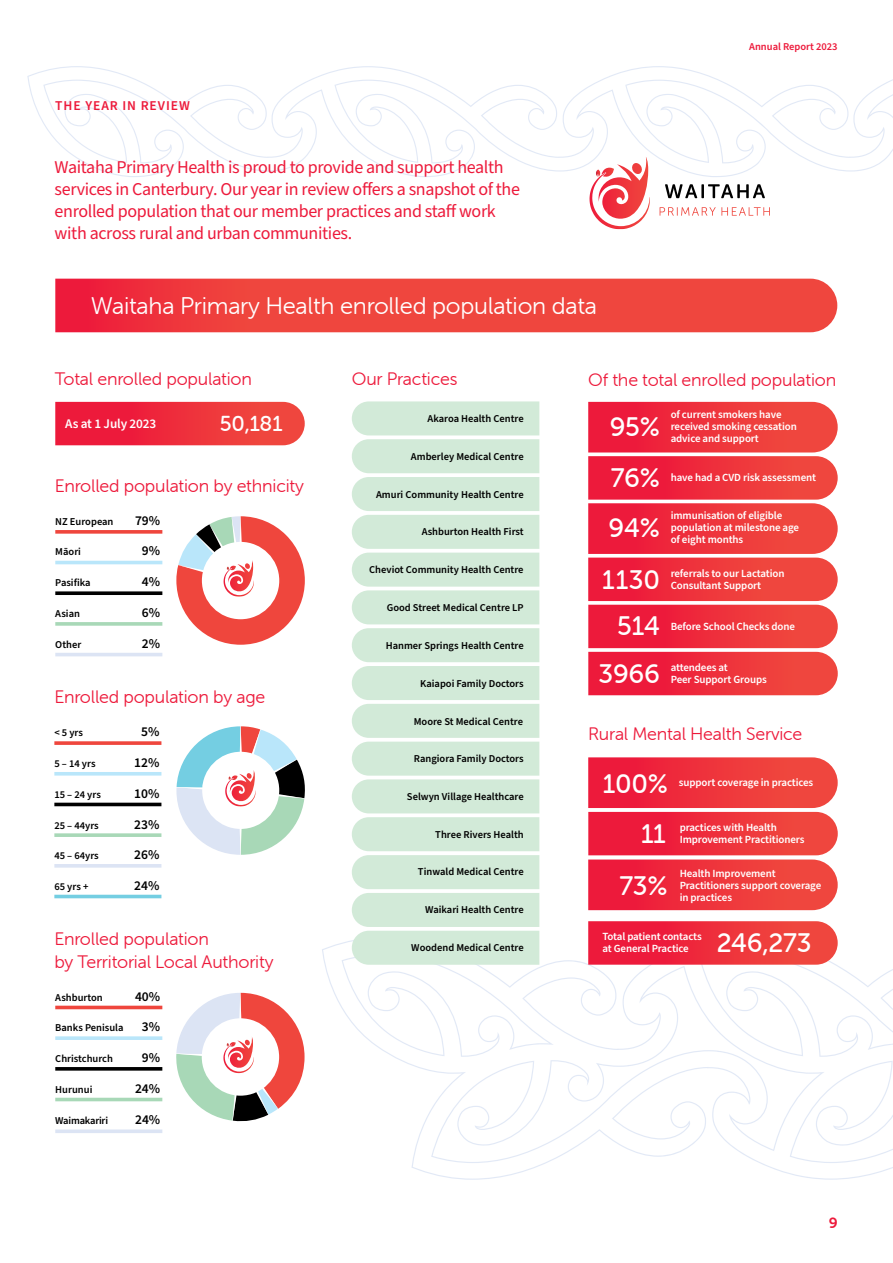
<style>
.page{position:relative;width:893px;height:1263px;background:#fff}
.page>*{position:absolute;margin:0;border:0;box-sizing:border-box;transform-origin:0 0}
.t1{font:26.7px "Museo Sans Rounded 500";letter-spacing:-.01em;color:#fff}
.t2{font:24px "Museo Sans Rounded 300";letter-spacing:-.01em;color:#fff}
.t3{font:21.6px "Museo Sans Rounded 500";color:#fff}
.t4{font:18px/21.8px "Source Sans Pro";letter-spacing:-.02em;color:#ed1a3b}
.t5{font:18px/22.5px "Museo Sans Rounded 300";letter-spacing:-.01em;color:#ed1a3b}
.t6{font:15px "Museo Sans Rounded 700";color:#ed1a3b}
.t7{font:600 13.5px "Source Sans Pro";color:#000}
.t8{font:600 13.5px "Source Sans Pro";letter-spacing:.07em;color:#ed1a3b}
.t9{font:600 13.2px "Source Sans Pro";letter-spacing:-.01em;color:#fff}
.t10{font:600 10.95px/12px "Source Sans Pro";letter-spacing:-.01em;color:#fff}
.t11{font:600 10.5px "Source Sans Pro";color:#000}
.t12{font:600 10.5px "Source Sans Pro";color:#ed1a3b}
.t13{font:600 10.5px "Source Sans Pro";letter-spacing:-.02em;color:#000}
</style>
<div class="page">
<svg style="left:27px;top:66px;width:866px;height:111px"></svg>
<svg style="left:322px;top:937px;width:571px;height:243px"></svg>
<img style="left:589px;top:173px;width:61px;height:56px">
<img style="left:598px;top:157px;width:51px;height:64px">
<svg style="left:660px;top:207px;width:110px;height:9px"></svg>
<svg style="left:665px;top:184px;width:100px;height:14px"></svg>
<svg style="left:55px;top:279px;width:782px;height:53px;background:#ee413e"></svg>
<svg style="left:352px;top:401px;width:187px;height:564px;background:#d7ecdc"></svg>
<svg style="left:55px;top:402px;width:250px;height:43px;background:#ee323f"></svg>
<svg style="left:55px;top:530px;width:107px;height:4px"></svg>
<svg style="left:55px;top:591px;width:107px;height:4px"></svg>
<hr style="left:55px;top:653px;width:107px;height:3px;background:#dce4f4">
<hr style="left:55px;top:561px;width:107px;height:3px;background:#b9e6fa">
<svg style="left:55px;top:622px;width:107px;height:4px"></svg>
<svg style="left:176px;top:516px;width:129px;height:129px"></svg>
<img style="left:224px;top:568px;width:30px;height:29px">
<img style="left:228px;top:560px;width:25px;height:33px">
<svg style="left:55px;top:1129px;width:107px;height:4px"></svg>
<hr style="left:55px;top:1006px;width:107px;height:3px;background:#ef463d">
<svg style="left:55px;top:1067px;width:107px;height:4px"></svg>
<svg style="left:55px;top:1036px;width:107px;height:4px"></svg>
<hr style="left:55px;top:1098px;width:107px;height:3px;background:#a8d8b7">
<svg style="left:176px;top:993px;width:129px;height:129px"></svg>
<img style="left:223px;top:1045px;width:31px;height:28px">
<img style="left:228px;top:1036px;width:25px;height:33px">
<svg style="left:588px;top:402px;width:250px;height:293px;background:#ef414c"></svg>
<svg style="left:588px;top:757px;width:250px;height:153px;background:#ef404b"></svg>
<svg style="left:588px;top:921px;width:250px;height:44px;background:#ee3442"></svg>
<svg style="left:54px;top:741px;width:107px;height:4px"></svg>
<hr style="left:54px;top:803px;width:107px;height:3px;background:#000">
<hr style="left:54px;top:864px;width:107px;height:4px;background:#dce4f4">
<hr style="left:54px;top:895px;width:107px;height:3px;background:#74cee2">
<hr style="left:54px;top:772px;width:107px;height:3px;background:#b9e6fa">
<svg style="left:54px;top:833px;width:107px;height:4px"></svg>
<svg style="left:176px;top:726px;width:129px;height:129px"></svg>
<img style="left:225px;top:778px;width:31px;height:28px">
<img style="left:230px;top:770px;width:25px;height:32px">
<p class="t8" style="left:55px;top:97px;width:136px">THE YEAR IN REVIEW</p>
<h3 class="t4" style="left:55px;top:157px;width:467px">Waitaha Primary Health is proud to provide and support health services in Canterbury. Our year in review offers a snapshot of the enrolled population that our member practices and staff work with across rural and urban communities.</h3>
<h2 class="t2" style="left:91px;top:293px;width:508px">Waitaha Primary Health enrolled population data</h2>
<p class="t12" style="left:749px;top:40px;width:90px">Annual Report 2023</p>
<h3 class="t5" style="left:55px;top:367px;width:199px">Total enrolled population</h3>
<h3 class="t5" style="left:352px;top:367px;width:107px">Our Practices</h3>
<p class="t9" style="left:65px;top:415px;width:93px">As at 1 July 2023</p>
<h3 class="t3" style="left:220px;top:412px;width:64px">50,181</h3>
<p class="t10" style="left:671px;top:409px;width:128px">of current smokers have received smoking cessation</p>
<h3 class="t5" style="left:588px;top:368px;width:250px">Of the total enrolled population</h3>
<p class="t11" style="left:427px;top:411px;width:98px">Akaroa Health Centre</p>
<h1 class="t1" style="left:610px;top:412px;width:52px">95%</h1>
<p class="t10" style="left:671px;top:433px;width:90px">advice and support</p>
<h3 class="t5" style="left:55px;top:474px;width:251px">Enrolled population by ethnicity</h3>
<p class="t11" style="left:55px;top:514px;width:60px">NZ European</p>
<p class="t7" style="left:135px;top:511px;width:27px">79%</p>
<p class="t11" style="left:55px;top:545px;width:27px">Māori</p>
<p class="t7" style="left:142px;top:542px;width:20px">9%</p>
<p class="t11" style="left:55px;top:575px;width:37px">Pasifika</p>
<p class="t7" style="left:142px;top:572px;width:20px">4%</p>
<p class="t11" style="left:55px;top:606px;width:26px">Asian</p>
<p class="t7" style="left:142px;top:603px;width:20px">6%</p>
<p class="t11" style="left:55px;top:637px;width:28px">Other</p>
<p class="t7" style="left:142px;top:634px;width:20px">2%</p>
<h3 class="t5" style="left:54px;top:686px;width:212px">Enrolled population by age</h3>
<p class="t11" style="left:54px;top:726px;width:30px">&lt; 5 yrs</p>
<p class="t7" style="left:141px;top:723px;width:20px">5%</p>
<p class="t11" style="left:54px;top:757px;width:43px">5 – 14 yrs</p>
<p class="t7" style="left:134px;top:754px;width:27px">12%</p>
<p class="t11" style="left:54px;top:787px;width:48px">15 – 24 yrs</p>
<p class="t7" style="left:134px;top:784px;width:27px">10%</p>
<p class="t11" style="left:54px;top:818px;width:46px">25 – 44yrs</p>
<p class="t7" style="left:134px;top:815px;width:27px">23%</p>
<p class="t11" style="left:54px;top:849px;width:46px">45 – 64yrs</p>
<p class="t7" style="left:134px;top:846px;width:27px">26%</p>
<p class="t11" style="left:54px;top:880px;width:36px">65 yrs +</p>
<p class="t7" style="left:134px;top:877px;width:27px">24%</p>
<h3 class="t5" style="left:54px;top:928px;width:221px">Enrolled population<br>by Territorial Local Authority</h3>
<p class="t11" style="left:55px;top:990px;width:49px">Ashburton</p>
<p class="t7" style="left:135px;top:987px;width:27px">40%</p>
<p class="t11" style="left:55px;top:1021px;width:70px">Banks Penisula</p>
<p class="t7" style="left:142px;top:1018px;width:20px">3%</p>
<p class="t11" style="left:55px;top:1052px;width:59px">Christchurch</p>
<p class="t7" style="left:142px;top:1049px;width:20px">9%</p>
<p class="t11" style="left:55px;top:1082px;width:39px">Hurunui</p>
<p class="t7" style="left:135px;top:1079px;width:27px">24%</p>
<p class="t13" style="left:55px;top:1113px;width:54px">Waimakariri</p>
<p class="t7" style="left:135px;top:1110px;width:26px">24%</p>
<p class="t11" style="left:411px;top:449px;width:114px">Amberley Medical Centre</p>
<p class="t11" style="left:376px;top:487px;width:149px">Amuri Community Health Centre</p>
<p class="t11" style="left:422px;top:524px;width:103px">Ashburton Health First</p>
<p class="t11" style="left:369px;top:563px;width:156px">Cheviot Community Health Centre</p>
<p class="t11" style="left:387px;top:600px;width:138px">Good Street Medical Centre LP</p>
<p class="t11" style="left:386px;top:639px;width:139px">Hanmer Springs Health Centre</p>
<p class="t11" style="left:420px;top:676px;width:105px">Kaiapoi Family Doctors</p>
<p class="t11" style="left:414px;top:714px;width:111px">Moore St Medical Centre</p>
<p class="t11" style="left:414px;top:752px;width:111px">Rangiora Family Doctors</p>
<p class="t11" style="left:407px;top:789px;width:118px">Selwyn Village Healthcare</p>
<p class="t11" style="left:435px;top:827px;width:90px">Three Rivers Health</p>
<p class="t11" style="left:418px;top:865px;width:107px">Tinwald Medical Centre</p>
<p class="t11" style="left:425px;top:902px;width:100px">Waikari Health Centre</p>
<p class="t11" style="left:411px;top:941px;width:114px">Woodend Medical Centre</p>
<h1 class="t1" style="left:611px;top:463px;width:51px">76%</h1>
<p class="t10" style="left:671px;top:472px;width:147px">have had a CVD risk assessment</p>
<h1 class="t1" style="left:609px;top:513px;width:53px">94%</h1>
<p class="t10" style="left:671px;top:510px;width:130px">immunisation of eligible population at milestone age</p>
<p class="t10" style="left:671px;top:534px;width:74px">of eight months</p>
<p class="t10" style="left:671px;top:568px;width:115px">referrals to our Lactation</p>
<h1 class="t1" style="left:602px;top:565px;width:59px">1130</h1>
<p class="t10" style="left:671px;top:580px;width:92px">Consultant Support</p>
<h1 class="t1" style="left:617px;top:612px;width:44px">514</h1>
<p class="t10" style="left:671px;top:621px;width:126px">Before School Checks done</p>
<h1 class="t1" style="left:598px;top:659px;width:63px">3966</h1>
<p class="t10" style="left:671px;top:661px;width:59px">attendees at</p>
<p class="t10" style="left:671px;top:673px;width:98px">Peer Support Groups</p>
<h3 class="t5" style="left:588px;top:723px;width:216px">Rural Mental Health Service</h3>
<h1 class="t1" style="left:603px;top:769px;width:67px">100%</h1>
<p class="t10" style="left:679px;top:777px;width:136px">support coverage in practices</p>
<p class="t10" style="left:680px;top:822px;width:99px">practices with Health</p>
<h1 class="t1" style="left:641px;top:819px;width:26px">11</h1>
<p class="t10" style="left:680px;top:834px;width:126px">Improvement Practitioners</p>
<h1 class="t1" style="left:619px;top:871px;width:50px">73%</h1>
<p class="t10" style="left:680px;top:868px;width:143px">Health Improvement<br>Practitioners support coverage</p>
<p class="t10" style="left:680px;top:892px;width:54px">in practices</p>
<p class="t10" style="left:602px;top:931px;width:101px">Total patient contacts at General Practice</p>
<h1 class="t1" style="left:717px;top:928px;width:96px">246,273</h1>
<h3 class="t6" style="left:829px;top:1214px;width:10px">9</h3>
</div>
